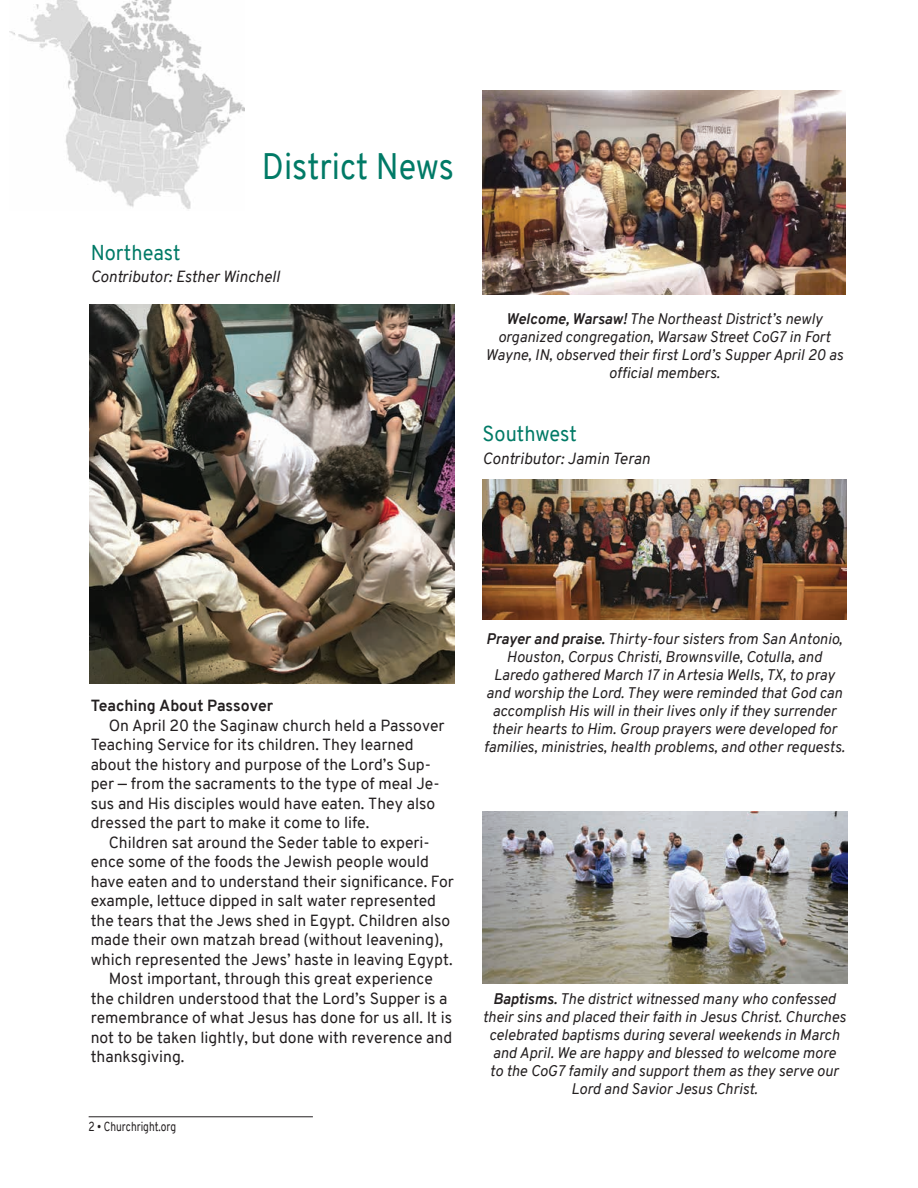
<style>
.page{position:relative;width:918px;height:1188px;background:#fff}
.page>*{position:absolute;margin:0;border:0;box-sizing:border-box;transform-origin:0 0}
.Title-CR{font:36px "Overpass";color:#007a66;scale:.9 1}
.News_Title{font:21px "Overpass";color:#007a66;scale:.95 1}
.Main_text{font:15.75px/19.5px "Overpass";color:#231f20}
.Main_text-2{font:italic 15.75px "Overpass";color:#231f20}
.Main_text-3{font:700 15.75px "Overpass";color:#231f20}
.t1{font:italic 15px/18px "Overpass";color:#231f20;text-align:center}
.t2{font:12.75px "Overpass";color:#231f20;scale:.8 1}
.s1{font-weight:700}
</style>
<div class="page">
<hr style="left:89px;top:1116px;width:224px;height:1px;background:#231f20">
<img style="left:10px;top:0;width:235px;height:209px">
<img style="left:90px;top:304px;width:364px;height:380px">
<img style="left:483px;top:90px;width:363px;height:204px">
<img style="left:483px;top:480px;width:363px;height:139px">
<img style="left:483px;top:811px;width:364px;height:173px">
<p class="Title-CR" style="left:262px;top:140px;width:215px">District News</p>
<p class="News_Title" style="left:91px;top:237px;width:96px">Northeast</p>
<p class="Main_text-2" style="left:91px;top:265px;width:191px">Contributor: Esther Winchell</p>
<p class="t1" style="left:485px;top:310px;width:359px"><span class="s1">Welcome, Warsaw!</span> The Northeast District’s newly organized congregation, Warsaw Street CoG7 in Fort Wayne, IN, observed their first Lord’s Supper April 20 as official members.</p>
<p class="News_Title" style="left:483px;top:419px;width:101px">Southwest</p>
<p class="Main_text-2" style="left:483px;top:447px;width:169px">Contributor: Jamin Teran</p>
<p class="Main_text-3" style="left:91px;top:694px;width:184px">Teaching About Passover</p>
<p class="Main_text" style="left:91px;top:715px;width:356px;text-indent:18px">On April 20 the Saginaw church held a Passover Teaching Service for its children. They learned about the history and purpose of the Lord’s Sup&shy;per — from the sacraments to the type of meal Je&shy;sus and His disciples would have eaten. They also dressed the part to make it come to life.</p>
<p class="Main_text" style="left:91px;top:832px;width:365px;text-indent:18px">Children sat around the Seder table to experi&shy;ence some of the foods the Jewish people would have eaten and to understand their significance. For example, lettuce dipped in salt water represented the tears that the Jews shed in Egypt. Children also made their own matzah bread (without leavening), which represented the Jews’ haste in leaving Egypt.</p>
<p class="Main_text" style="left:91px;top:969px;width:363px;text-indent:18px">Most important, through this great experience the children understood that the Lord’s Supper is a remembrance of what Jesus has done for us all. It is not to be taken lightly, but done with reverence and thanksgiving.</p>
<p class="t2" style="left:89px;top:1117px;width:111px">2 • Churchright.org</p>
<p class="t1" style="left:484px;top:630px;width:363px"><span class="s1">Prayer and praise.</span> Thirty-four sisters from San Antonio, Houston, Corpus Christi, Brownsville, Cotulla, and Laredo gathered March 17 in Artesia Wells, TX, to pray and worship the Lord. They were reminded that God can accomplish His will in their lives only if they surrender their hearts to Him. Group prayers were developed for families, ministries, health problems, and other requests.</p>
<p class="t1" style="left:483px;top:990px;width:364px"><span class="s1">Baptisms.</span> The district witnessed many who confessed their sins and placed their faith in Jesus Christ. Churches celebrated baptisms during several weekends in March and April. We are happy and blessed to welcome more<br>to the CoG7 family and support them as they serve our Lord and Savior Jesus Christ.</p>
</div>
